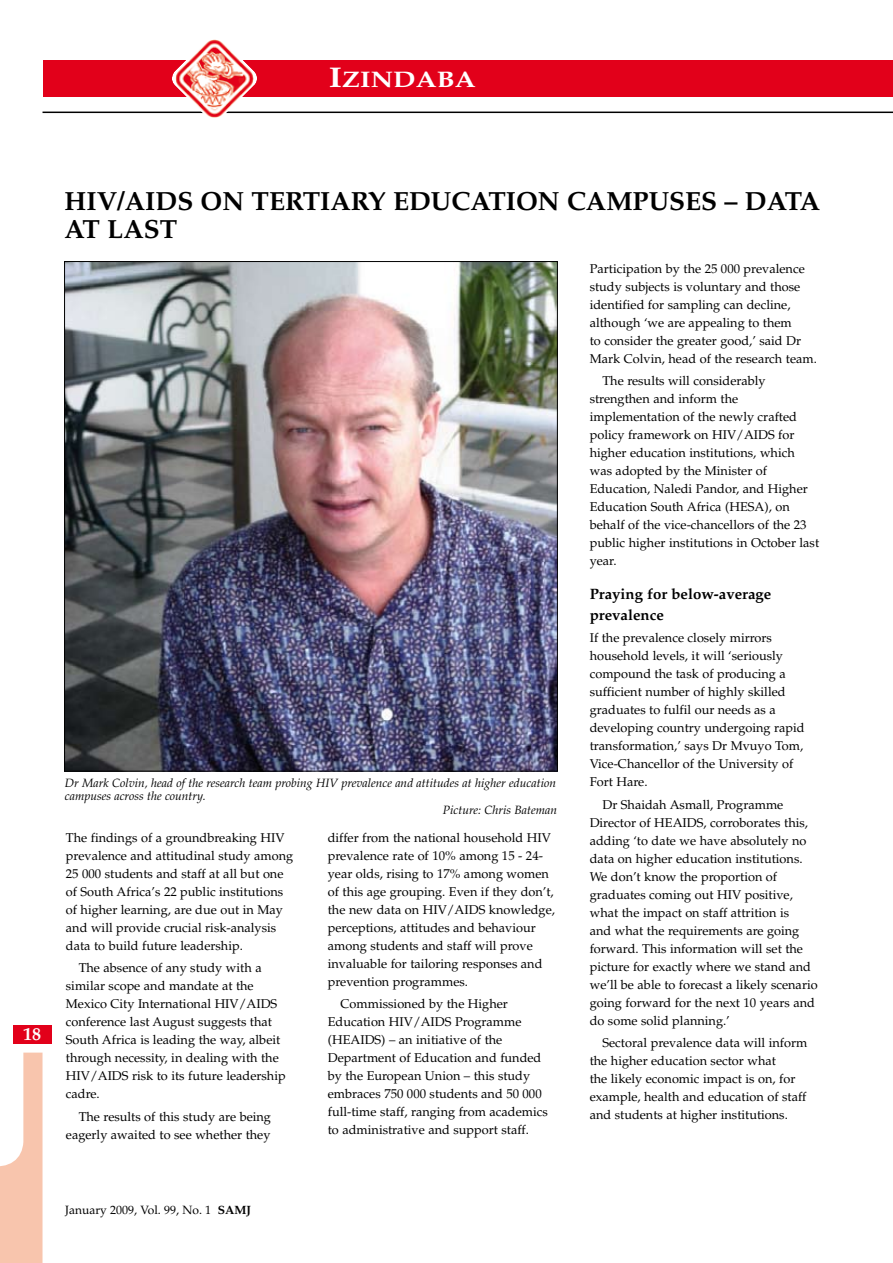
<style>
.page{position:relative;width:893px;height:1263px;background:#fff}
.page>*{position:absolute;margin:0;border:0;box-sizing:border-box;transform-origin:0 0}
.t1{font:700 26.25px/28.5px "Palatino";color:#000}
.t2{font:700 22.5px "Palatino";color:#fff;scale:1.2 1}
.t3{font:700 18px "Palatino";color:#fff}
.t4{font:700 15px/21px "Palatino";color:#000}
.t5{font:12.75px/18px "Palatino";color:#000}
.t6{font:italic 12px "Palatino";color:#000}
.t7{font:12px "Palatino";color:#000}
.s1{font-size:28.5px}
.s2{font-weight:700}
</style>
<div class="page">
<div style="left:43px;top:60px;width:850px;height:37px;background:#e2001a"></div>
<svg style="left:0;top:1052px;width:43px;height:211px"></svg>
<hr style="left:43px;top:112px;width:850px;height:1px;background:#000">
<img style="left:172px;top:39px;width:85px;height:79px">
<div style="left:14px;top:1024px;width:38px;height:19px;background:#e2001a"></div>
<img style="left:66px;top:263px;width:490px;height:506px">
<h2 class="t2" style="left:329px;top:67px;width:124px"><span class="s1">I</span>ZINDABA</h2>
<h3 class="t3" style="left:23px;top:1023px;width:19px">18</h3>
<h1 class="t1" style="left:65px;top:187px;width:750px">HIV/AIDS ON TERTIARY EDUCATION CAMPUSES – DATA<br>AT LAST</h1>
<p class="t6" style="left:65px;top:775px;width:493px">Dr Mark Colvin, head of the research team probing HIV prevalence and attitudes at higher education</p>
<p class="t6" style="left:65px;top:789px;width:142px">campuses across the country.</p>
<p class="t6" style="left:443px;top:802px;width:116px">Picture: Chris Bateman</p>
<p class="t5" style="left:66px;top:829px;width:229px">The findings of a groundbreaking HIV prevalence and attitudinal study among 25 000 students and staff at all but one of South Africa’s 22 public institutions of higher learning, are due out in May and will provide crucial risk-analysis data to build future leadership.</p>
<p class="t5" style="left:66px;top:959px;width:221px;text-indent:13px">The absence of any study with a similar scope and mandate at the<br>Mexico City International HIV/AIDS conference last August suggests that<br>South Africa is leading the way, albeit through necessity, in dealing with the<br>HIV/AIDS risk to its future leadership cadre.</p>
<p class="t5" style="left:66px;top:1107px;width:207px;text-align:right">The results of this study are being eagerly awaited to see whether they</p>
<p class="t5" style="left:328px;top:829px;width:229px">differ from the national household HIV prevalence rate of 10% among 15 - 24- year olds, rising to 17% among women of this age grouping. Even if they don’t, the new data on HIV/AIDS knowledge, perceptions, attitudes and behaviour among students and staff will prove invaluable for tailoring responses and prevention programmes.</p>
<p class="t5" style="left:328px;top:995px;width:222px;text-indent:13px">Commissioned by the Higher Education HIV/AIDS Programme (HEAIDS) – an initiative of the Department of Education and funded by the European Union – this study embraces 750 000 students and 50 000 full-time staff, ranging from academics to administrative and support staff.</p>
<p class="t5" style="left:590px;top:260px;width:229px">Participation by the 25 000 prevalence study subjects is voluntary and those identified for sampling can decline, although ‘we are appealing to them<br>to consider the greater good,’ said Dr Mark Colvin, head of the research team.</p>
<p class="t5" style="left:590px;top:372px;width:231px;text-indent:13px">The results will considerably strengthen and inform the implementation of the newly crafted policy framework on HIV/AIDS for higher education institutions, which was adopted by the Minister of<br>Education, Naledi Pandor, and Higher<br>Education South Africa (HESA), on behalf of the vice-chancellors of the 23 public higher institutions in October last year.</p>
<p class="t4" style="left:590px;top:584px;width:183px">PRAYING FOR BELOW-AVERAGE<br>PREVALENCE</p>
<p class="t5" style="left:590px;top:629px;width:216px">If the prevalence closely mirrors household levels, it will ‘seriously compound the task of producing a sufficient number of highly skilled graduates to fulfil our needs as a developing country undergoing rapid transformation,’ says Dr Mvuyo Tom,<br>Vice-Chancellor of the University of<br>Fort Hare.</p>
<p class="t5" style="left:590px;top:795px;width:229px;text-indent:13px">Dr Shaidah Asmall, Programme Director of HEAIDS, corroborates this, adding ‘to date we have absolutely no data on higher education institutions.<br>We don’t know the proportion of graduates coming out HIV positive, what the impact on staff attrition is<br>and what the requirements are going forward. This information will set the picture for exactly where we stand and we’ll be able to forecast a likely scenario going forward for the next 10 years and do some solid planning.’</p>
<p class="t5" style="left:590px;top:1034px;width:219px;text-indent:13px">Sectoral prevalence data will inform the higher education sector what<br>the likely economic impact is on, for example, health and education of staff and students at higher institutions.</p>
<p class="t7" style="left:65px;top:1203px;width:187px">January 2009, Vol. 99, No. 1 <span class="s2">SAMJ</span></p>
</div>
